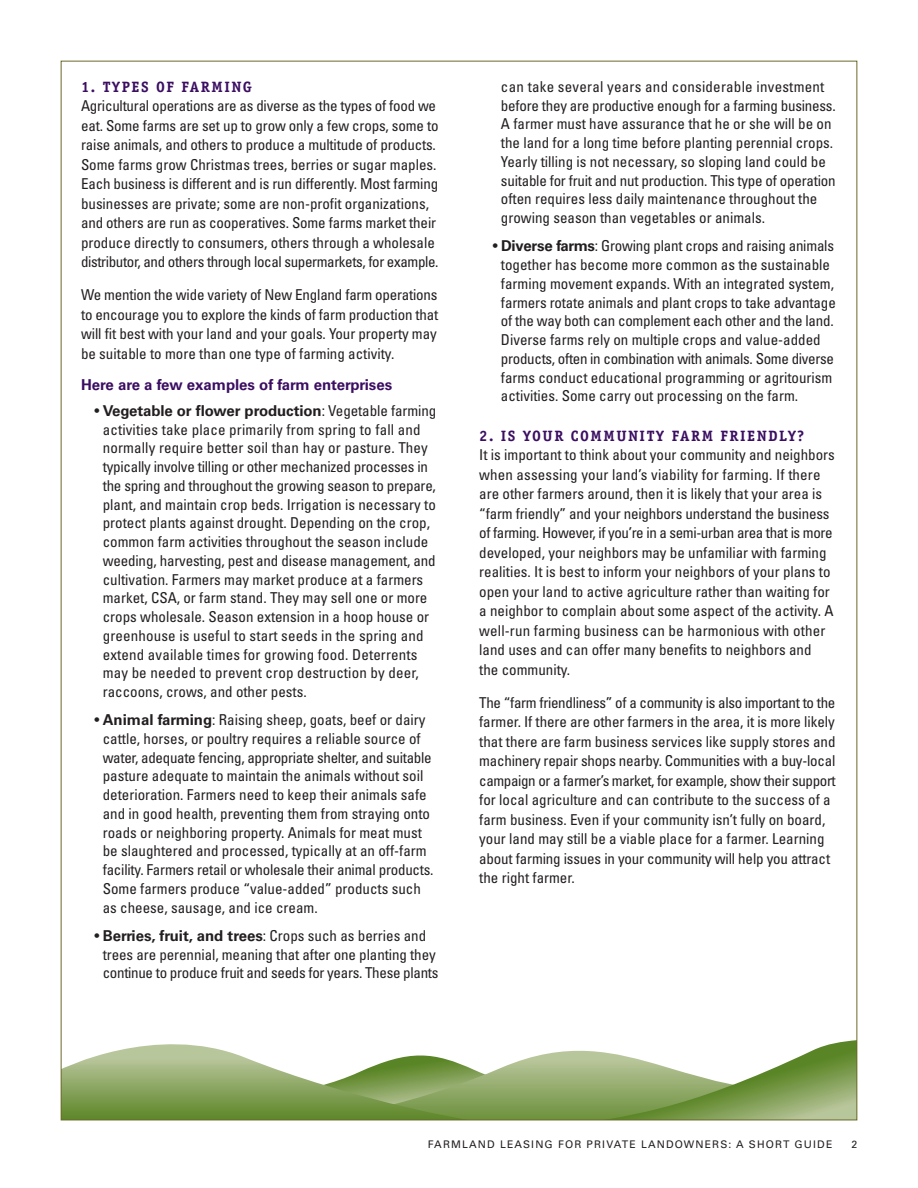
<style>
.page{position:relative;width:918px;height:1188px;background:#fff}
.page>*{position:absolute;margin:0;border:0;box-sizing:border-box;transform-origin:0 0}
.t1{font:condensed 15px/18.8px "Univers";color:#231f20}
.t2{font:700 15px "Officina Serif";letter-spacing:.1em;color:#3b0e62}
.t3{font:700 15px "Univers";color:#3b0e62}
.t4{font:10.5px "Univers";letter-spacing:.11em;color:#231f20}
.s1{font-weight:700;font-stretch:normal}
</style>
<div class="page">
<svg style="left:63px;top:1057px;width:31px;height:61px;background:#92ab6b"></svg>
<svg style="left:94px;top:1040px;width:761px;height:78px"></svg>
<p class="t2" style="left:81px;top:81px;width:173px">1. TYPES OF FARMING</p>
<p class="t1" style="left:81px;top:97px;width:359px;line-height:19.5px">Agricultural operations are as diverse as the types of food we eat. Some farms are set up to grow only a few crops, some to raise animals, and others to produce a multitude of products.<br>Some farms grow Christmas trees, berries or sugar maples.<br>Each business is different and is run differently. Most farming businesses are private; some are non-profit organizations, and others are run as cooperatives. Some farms market their produce directly to consumers, others through a wholesale distributor, and others through local supermarkets, for example.</p>
<p class="t1" style="left:81px;top:286px;width:359px;line-height:19.5px;text-align:justify">We mention the wide variety of New England farm operations to encourage you to explore the kinds of farm production that will fit best with your land and your goals. Your property may be suitable to more than one type of farming activity.</p>
<p class="t3" style="left:81px;top:379px;width:313px">Here are a few examples of farm enterprises</p>
<p class="t1" style="left:103px;top:402px;width:335px;text-indent:-8px">• <span class="s1">Vegetable or flower production</span>: Vegetable farming activities take place primarily from spring to fall and normally require better soil than hay or pasture. They typically involve tilling or other mechanized processes in the spring and throughout the growing season to prepare, plant, and maintain crop beds. Irrigation is necessary to protect plants against drought. Depending on the crop, common farm activities throughout the season include weeding, harvesting, pest and disease management, and cultivation. Farmers may market produce at a farmers market, CSA, or farm stand. They may sell one or more crops wholesale. Season extension in a hoop house or greenhouse is useful to start seeds in the spring and extend available times for growing food. Deterrents may be needed to prevent crop destruction by deer, raccoons, crows, and other pests.</p>
<p class="t1" style="left:103px;top:712px;width:332px;text-indent:-8px">• <span class="s1">Animal farming</span>: Raising sheep, goats, beef or dairy cattle, horses, or poultry requires a reliable source of water, adequate fencing, appropriate shelter, and suitable pasture adequate to maintain the animals without soil deterioration. Farmers need to keep their animals safe and in good health, preventing them from straying onto roads or neighboring property. Animals for meat must be slaughtered and processed, typically at an off-farm facility. Farmers retail or wholesale their animal products.<br>Some farmers produce “value-added” products such as cheese, sausage, and ice cream.</p>
<p class="t1" style="left:103px;top:927px;width:337px;text-indent:-8px">• <span class="s1">Berries, fruit, and trees</span>: Crops such as berries and trees are perennial, meaning that after one planting they continue to produce fruit and seeds for years. These plants</p>
<p class="t1" style="left:501px;top:78px;width:336px">can take several years and considerable investment before they are productive enough for a farming business.<br>A farmer must have assurance that he or she will be on the land for a long time before planting perennial crops.<br>Yearly tilling is not necessary, so sloping land could be suitable for fruit and nut production. This type of operation often requires less daily maintenance throughout the growing season than vegetables or animals.</p>
<p class="t1" style="left:501px;top:238px;width:336px;text-indent:-8px">• <span class="s1">Diverse farms</span>: Growing plant crops and raising animals together has become more common as the sustainable farming movement expands. With an integrated system, farmers rotate animals and plant crops to take advantage of the way both can complement each other and the land.<br>Diverse farms rely on multiple crops and value-added products, often in combination with animals. Some diverse farms conduct educational programming or agritourism activities. Some carry out processing on the farm.</p>
<p class="t2" style="left:479px;top:430px;width:326px">2. IS YOUR COMMUNITY FARM FRIENDLY?</p>
<p class="t1" style="left:479px;top:446px;width:357px;line-height:19.5px">It is important to think about your community and neighbors when assessing your land’s viability for farming. If there are other farmers around, then it is likely that your area is “farm friendly” and your neighbors understand the business of farming. However, if you’re in a semi-urban area that is more developed, your neighbors may be unfamiliar with farming realities. It is best to inform your neighbors of your plans to open your land to active agriculture rather than waiting for a neighbor to complain about some aspect of the activity. A well-run farming business can be harmonious with other land uses and can offer many benefits to neighbors and<br>the community.</p>
<p class="t1" style="left:479px;top:694px;width:358px;line-height:19.5px">The “farm friendliness” of a community is also important to the farmer. If there are other farmers in the area, it is more likely that there are farm business services like supply stores and machinery repair shops nearby. Communities with a buy-local campaign or a farmer’s market, for example, show their support for local agriculture and can contribute to the success of a farm business. Even if your community isn’t fully on board, your land may still be a viable place for a farmer. Learning about farming issues in your community will help you attract the right farmer.</p>
<p class="t4" style="left:428px;top:1141px;width:406px">FARMLAND LEASING FOR PRIVATE LANDOWNERS: A SHORT GUIDE</p>
<p class="t4" style="left:851px;top:1141px;width:7px">2</p>
</div>
